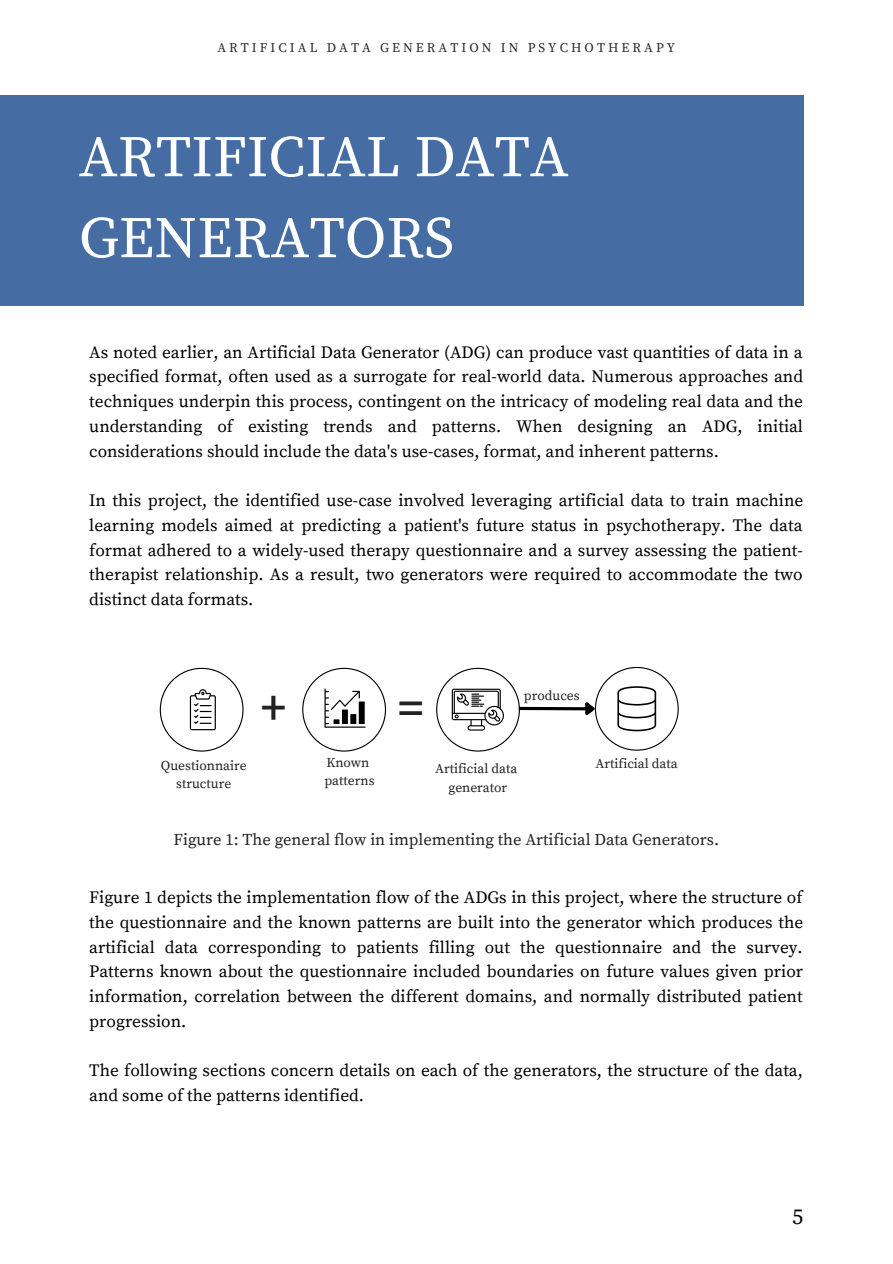
<style>
.page{position:relative;width:893px;height:1264px;background:#fff}
.page>*{position:absolute;margin:0;border:0;box-sizing:border-box;transform-origin:0 0}
.t1{font:58.5px/81px "Source Serif Pro";color:#fff}
.t2{font:700 48px "Source Serif Pro";color:#222}
.t3{font:22.5px "Source Serif Pro";color:#000}
.t4{font:17.25px/24.8px "Source Serif Pro";color:#000;text-align:justify}
.t5{font:16.5px "Source Serif Pro";color:#222}
.t6{font:13.5px "Source Serif Pro";color:#222}
.t7{font:13.2px "Source Serif Pro";letter-spacing:.23em;color:#2a2a2a}
</style>
<div class="page">
<div style="left:0;top:96px;width:803px;height:210px;background:#456da4"></div>
<svg style="left:160px;top:667px;width:83px;height:84px"></svg>
<svg style="left:302px;top:667px;width:84px;height:84px"></svg>
<svg style="left:436px;top:667px;width:84px;height:84px"></svg>
<hr style="left:518px;top:707px;width:68px;height:3px;background:#000">
<svg style="left:582px;top:667px;width:96px;height:83px"></svg>
<p class="t7" style="left:217px;top:40px;width:459px">ARTIFICIAL DATA GENERATION IN PSYCHOTHERAPY</p>
<p class="t1" style="left:79px;top:119px;width:491px">ARTIFICIAL DATA<br>GENERATORS</p>
<p class="t4" style="left:89px;top:340px;width:715px">As noted earlier, an Artificial Data Generator (ADG) can produce vast quantities of data in a specified format, often used as a surrogate for real-world data. Numerous approaches and techniques underpin this process, contingent on the intricacy of modeling real data and the understanding of existing trends and patterns. When designing an ADG, initial considerations should include the data's use-cases, format, and inherent patterns.</p>
<p class="t4" style="left:89px;top:489px;width:715px">In this project, the identified use-case involved leveraging artificial data to train machine learning models aimed at predicting a patient's future status in psychotherapy. The data format adhered to a widely-used therapy questionnaire and a survey assessing the patient&shy;therapist relationship. As a result, two generators were required to accommodate the two distinct data formats.</p>
<p class="t6" style="left:161px;top:757px;width:87px">Questionnaire</p>
<p class="t6" style="left:176px;top:776px;width:57px">structure</p>
<p class="t2" style="left:261px;top:679px;width:27px">+</p>
<p class="t2" style="left:398px;top:680px;width:27px">=</p>
<p class="t6" style="left:524px;top:687px;width:57px">produces</p>
<p class="t6" style="left:326px;top:754px;width:45px">Known</p>
<p class="t6" style="left:324px;top:773px;width:52px">patterns</p>
<p class="t6" style="left:435px;top:761px;width:84px">Artificial data</p>
<p class="t6" style="left:448px;top:779px;width:60px">generator</p>
<p class="t6" style="left:595px;top:755px;width:84px">Artificial data</p>
<p class="t5" style="left:174px;top:830px;width:547px">Figure 1: The general flow in implementing the Artificial Data Generators.</p>
<p class="t4" style="left:89px;top:885px;width:715px">Figure 1 depicts the implementation flow of the ADGs in this project, where the structure of the questionnaire and the known patterns are built into the generator which produces the artificial data corresponding to patients filling out the questionnaire and the survey.<br>Patterns known about the questionnaire included boundaries on future values given prior information, correlation between the different domains, and normally distributed patient progression.</p>
<p class="t4" style="left:89px;top:1058px;width:715px">The following sections concern details on each of the generators, the structure of the data, and some of the patterns identified.</p>
<p class="t3" style="left:792px;top:1203px;width:13px">5</p>
</div>
